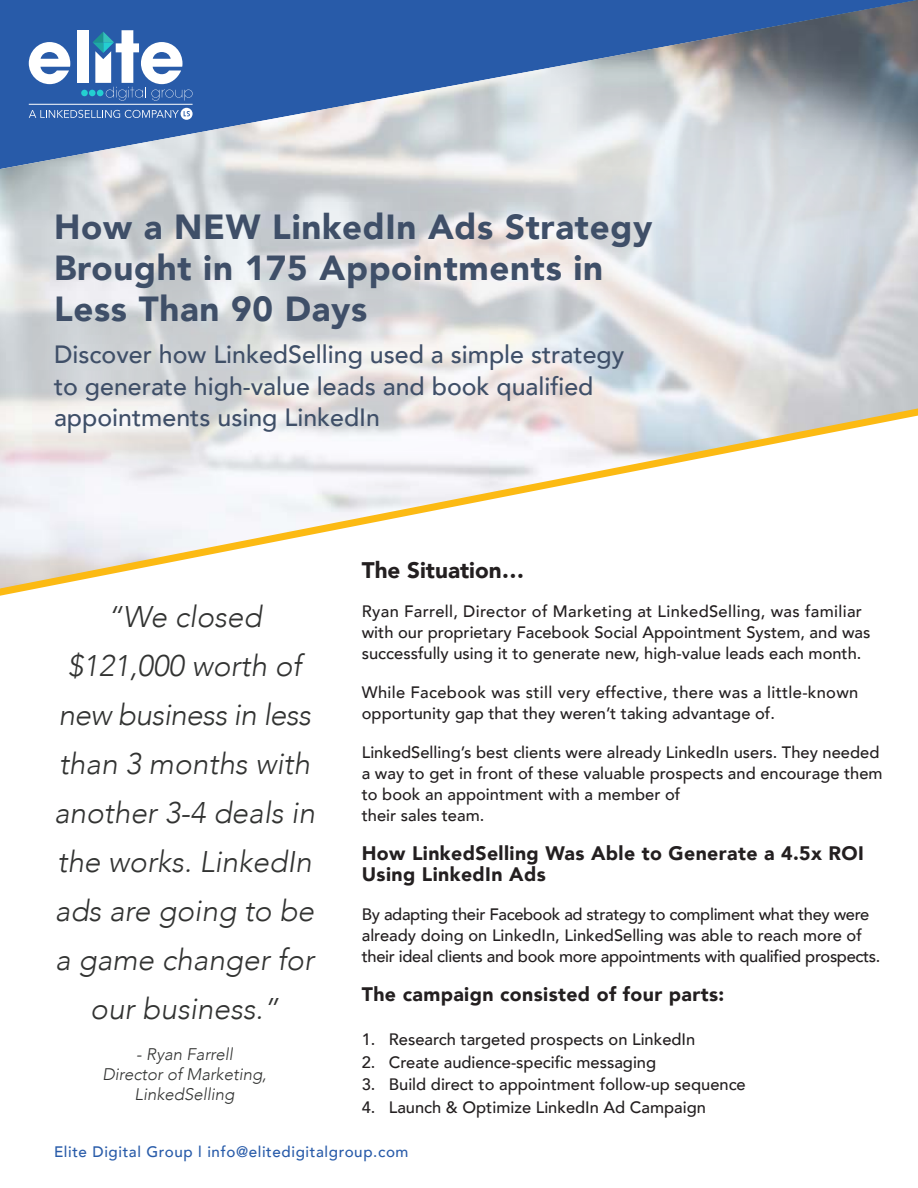
<style>
.page{position:relative;width:918px;height:1188px;background:#fff}
.page>*{position:absolute;margin:0;border:0;box-sizing:border-box;transform-origin:0 0}
.t1{font:900 34.8px/41.1px "Avenir";letter-spacing:.02em;color:#3f4f68}
.t2{font:italic 300 29.85px/49.1px "Avenir";color:#323332;text-align:center}
.t3{font:500 24.9px/31.5px "Avenir";color:#3f4f68}
.t4{font:900 22.5px "Avenir";color:#231f20}
.t5{font:900 19.5px/21px "Avenir";letter-spacing:.02em;color:#231f20}
.t6{font:italic 300 16.8px/20.1px "Avenir";color:#323332;text-align:center}
.t7{font:500 16.5px/21px "Avenir";color:#231f20}
.t8{font:500 16.5px/21px "Avenir";letter-spacing:-.02em;color:#231f20}
.t9{font:500 16.5px/21px "Avenir";letter-spacing:.02em;color:#231f20}
.t10{font:500 15.15px "Avenir";letter-spacing:.04em;color:#285ba9}
</style>
<div class="page">
<img style="left:0;top:0;width:918px;height:408px">
<img style="left:616px;top:341px;width:278px;height:55px">
<img style="left:0;top:233px;width:616px;height:175px">
<img style="left:369px;top:43px;width:549px;height:298px">
<svg style="left:0;top:408px;width:918px;height:188px"></svg>
<p class="t1" style="left:54px;top:205px;width:600px">How a NEW LinkedIn Ads Strategy</p>
<p class="t1" style="left:54px;top:247px;width:551px">Brought in 175 Appointments in<br>Less Than 90 Days</p>
<p class="t3" style="left:54px;top:337px;width:572px">Discover how LinkedSelling used a simple strategy to generate high-value leads and book qualified appointments using LinkedIn</p>
<p class="t2" style="left:107px;top:592px;width:156px">“We closed</p>
<p class="t2" style="left:54px;top:641px;width:263px">$121,000 worth of new business in less than 3 months with another 3-4 deals in the works. LinkedIn ads are going to be a game changer for our business.”</p>
<p class="t6" style="left:136px;top:1044px;width:98px">- Ryan Farrell</p>
<p class="t6" style="left:102px;top:1064px;width:166px">Director of Marketing,<br>LinkedSelling</p>
<p class="t4" style="left:362px;top:551px;width:164px">The Situation…</p>
<p class="t7" style="left:362px;top:600px;width:510px">Ryan Farrell, Director of Marketing at LinkedSelling, was familiar with our proprietary Facebook Social Appointment System, and was successfully using it to generate new, high-value leads each month.</p>
<p class="t9" style="left:362px;top:681px;width:498px">While Facebook was still very effective, there was a little-known opportunity gap that they weren’t taking advantage of.</p>
<p class="t7" style="left:362px;top:741px;width:522px">LinkedSelling’s best clients were already LinkedIn users. They needed a way to get in front of these valuable prospects and encourage them to book an appointment with a member of<br>their sales team.</p>
<p class="t5" style="left:362px;top:842px;width:504px">How LinkedSelling Was Able to Generate a 4.5x ROI<br>Using LinkedIn Ads</p>
<p class="t8" style="left:362px;top:903px;width:520px">By adapting their Facebook ad strategy to compliment what they were already doing on LinkedIn, LinkedSelling was able to reach more of their ideal clients and book more appointments with qualified prospects.</p>
<p class="t5" style="left:362px;top:983px;width:364px">The campaign consisted of four parts:</p>
<p class="t7" style="left:362px;top:1028px;width:335px">1. Research targeted prospects on LinkedIn</p>
<p class="t7" style="left:362px;top:1050px;width:296px">2. Create audience-specific messaging</p>
<p class="t7" style="left:362px;top:1073px;width:386px">3. Build direct to appointment follow-up sequence</p>
<p class="t7" style="left:362px;top:1096px;width:346px">4. Launch &amp; Optimize LinkedIn Ad Campaign</p>
<p class="t10" style="left:54px;top:1139px;width:356px">Elite Digital Group l info@elitedigitalgroup.com</p>
</div>
